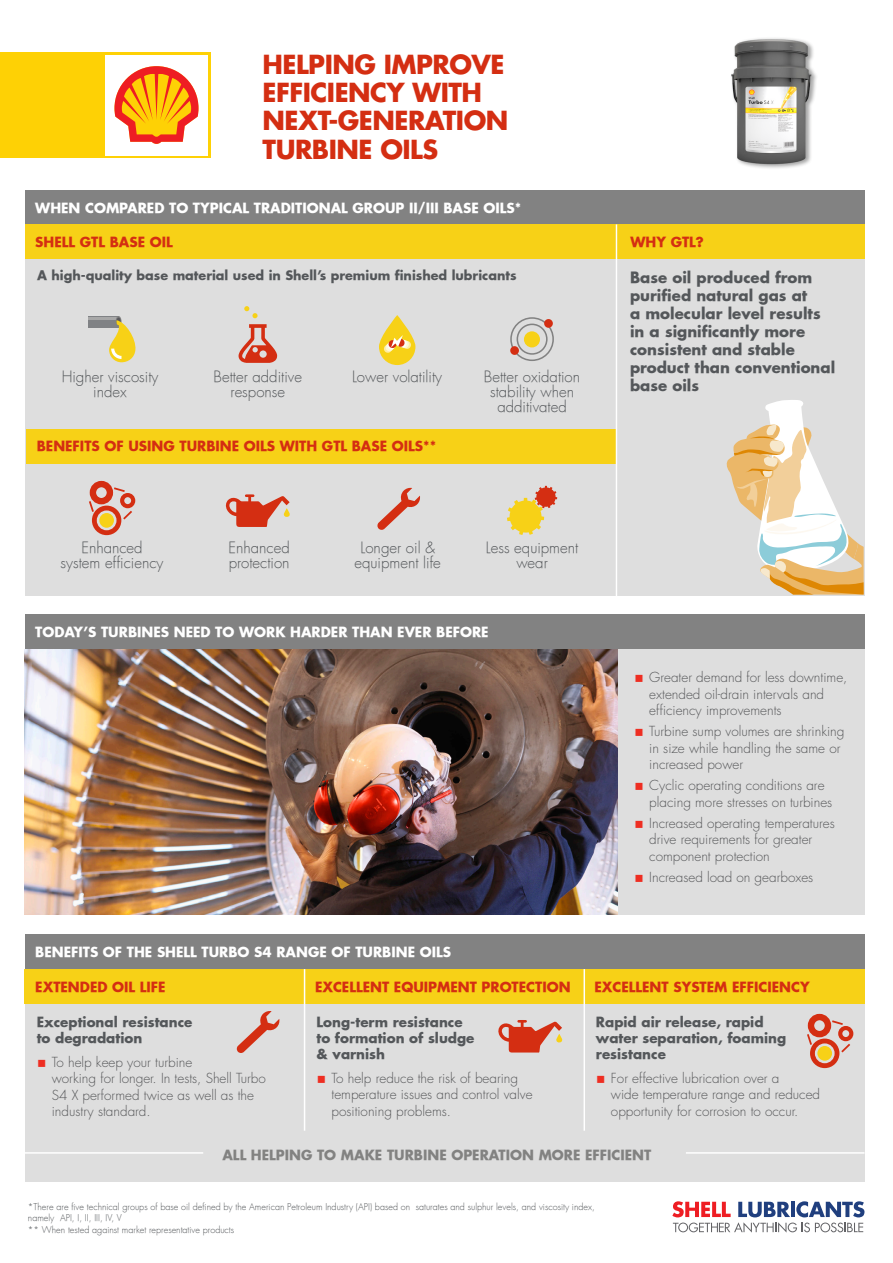
<style>
.page{position:relative;width:893px;height:1263px;background:#fff}
.page>*{position:absolute;margin:0;border:0;box-sizing:border-box;transform-origin:0 0}
.t1{font:700 25.5px/28.3px "Futura Std";letter-spacing:-.02em;color:#d42e12}
.thin_grey_body_text{font:300 15px/15px "Futura";color:#54575a;text-align:center}
.bold_body_text{font:700 15px/18px "Futura";color:#54575a}
.t2{font:300 13.5px/16.5px "Futura Std";color:#57585a}
.grey_box_header{font:700 13.5px "Futura";color:#fff}
.bold_body_text-2{font:700 13.5px/15.8px "Futura";color:#54575a}
.yellow_box_red_text{font:700 13.5px "Futura";color:#d42e12}
.grey_box_header-2{font:700 13.5px "Futura";color:#828281}
.bold_body_text-3{font:700 12.75px "Futura";color:#54575a}
.bold_body_text-4{font:300 9px/11.2px "Futura";color:#54575a}
.s1{color:#ee2e22}
</style>
<div class="page">
<div style="left:25px;top:984px;width:839px;height:198px;background:#dedede"></div>
<div style="left:25px;top:637px;width:839px;height:278px;background:#dedede"></div>
<div style="left:25px;top:259px;width:839px;height:336px;background:#dedede"></div>
<img style="left:25px;top:649px;width:592px;height:266px">
<div style="left:25px;top:190px;width:839px;height:35px;background:#828282"></div>
<img style="left:731px;top:38px;width:85px;height:130px">
<div style="left:25px;top:225px;width:592px;height:34px;background:#f7d117"></div>
<div style="left:617px;top:225px;width:247px;height:34px;background:#f7d117"></div>
<div style="left:26px;top:429px;width:590px;height:34px;background:#f7d117"></div>
<svg style="left:726px;top:400px;width:138px;height:194px"></svg>
<hr style="left:616px;top:224px;width:1px;height:386px;background:#fff">
<svg style="left:89px;top:316px;width:29px;height:11px"></svg>
<hr style="left:89px;top:318px;width:28px;height:2px;background:#a8a8a8">
<svg style="left:109px;top:318px;width:27px;height:44px"></svg>
<svg style="left:510px;top:317px;width:44px;height:44px"></svg>
<div style="left:544px;top:319px;width:9px;height:9px;background:#d42e12;border-radius:50%"></div>
<div style="left:510px;top:346px;width:9px;height:9px;background:#d42e12;border-radius:50%"></div>
<svg style="left:239px;top:324px;width:38px;height:39px"></svg>
<svg style="left:244px;top:306px;width:14px;height:12px"></svg>
<svg style="left:507px;top:486px;width:50px;height:49px"></svg>
<svg style="left:377px;top:487px;width:43px;height:43px"></svg>
<svg style="left:225px;top:494px;width:65px;height:33px"></svg>
<div style="left:92px;top:506px;width:29px;height:29px;border:6px solid #d42e12;border-radius:50%"></div>
<div style="left:98px;top:512px;width:17px;height:17px;background:#f7d117;border-radius:50%"></div>
<div style="left:97px;top:510px;width:20px;height:20px;border:3px solid #dedede;border-radius:50%"></div>
<div style="left:90px;top:481px;width:23px;height:23px;border:6px solid #d42e12;border-radius:50%"></div>
<div style="left:120px;top:493px;width:15px;height:15px;border:4px solid #d42e12;border-radius:50%"></div>
<svg style="left:114px;top:487px;width:11px;height:5px"></svg>
<svg style="left:123px;top:511px;width:9px;height:8px"></svg>
<svg style="left:89px;top:501px;width:5px;height:11px"></svg>
<div style="left:25px;top:615px;width:839px;height:34px;background:#828282"></div>
<div style="left:25px;top:934px;width:839px;height:35px;background:#828282"></div>
<div style="left:25px;top:969px;width:280px;height:34px;background:#f7d117"></div>
<div style="left:304px;top:969px;width:281px;height:34px;background:#f7d117"></div>
<div style="left:584px;top:969px;width:280px;height:34px;background:#f7d117"></div>
<hr style="left:25px;top:1152px;width:178px;height:2px;background:#fff">
<hr style="left:686px;top:1152px;width:178px;height:2px;background:#fff">
<svg style="left:498px;top:1020px;width:64px;height:32px"></svg>
<div style="left:810px;top:1038px;width:29px;height:30px;border:6px solid #d42e12;border-radius:50%"></div>
<div style="left:816px;top:1045px;width:17px;height:17px;background:#f7d117;border-radius:50%"></div>
<div style="left:815px;top:1043px;width:20px;height:20px;border:3px solid #dedede;border-radius:50%"></div>
<div style="left:808px;top:1014px;width:23px;height:23px;border:6px solid #d42e12;border-radius:50%"></div>
<div style="left:838px;top:1026px;width:15px;height:15px;border:4px solid #d42e12;border-radius:50%"></div>
<svg style="left:832px;top:1020px;width:11px;height:5px"></svg>
<svg style="left:841px;top:1044px;width:9px;height:8px"></svg>
<svg style="left:807px;top:1034px;width:5px;height:11px"></svg>
<hr style="left:304px;top:969px;width:1px;height:162px;background:#fff">
<hr style="left:584px;top:969px;width:1px;height:162px;background:#fff">
<svg style="left:236px;top:1011px;width:44px;height:42px"></svg>
<svg style="left:379px;top:315px;width:36px;height:50px"></svg>
<svg style="left:383px;top:335px;width:28px;height:18px"></svg>
<div style="left:0;top:53px;width:210px;height:105px;background:#fed105"></div>
<div style="left:105px;top:55px;width:103px;height:100px;background:#fff"></div>
<svg style="left:114px;top:66px;width:85px;height:78px"></svg>
<svg style="left:672px;top:1201px;width:192px;height:31px"></svg>
<p class="t1" style="left:263px;top:50px;width:247px">HELPING IMPROVE<br>EFFICIENCY WITH<br>NEXT-GENERATION<br>TURBINE OILS</p>
<p class="grey_box_header" style="left:35px;top:199px;width:488px">WHEN COMPARED TO TYPICAL TRADITIONAL GROUP II/III BASE OILS*</p>
<p class="yellow_box_red_text" style="left:35px;top:233px;width:139px">SHELL GTL BASE OIL</p>
<p class="yellow_box_red_text" style="left:630px;top:233px;width:75px">WHY GTL?</p>
<p class="bold_body_text-3" style="left:37px;top:267px;width:481px">A high-quality base material used in Shell’s premium finished lubricants</p>
<p class="thin_grey_body_text" style="left:62px;top:369px;width:98px">Higher viscosity index</p>
<p class="thin_grey_body_text" style="left:214px;top:369px;width:90px">Better additive</p>
<p class="thin_grey_body_text" style="left:352px;top:369px;width:92px">Lower volatility</p>
<p class="thin_grey_body_text" style="left:230px;top:384px;width:56px">response</p>
<p class="yellow_box_red_text" style="left:37px;top:437px;width:401px">BENEFITS OF USING TURBINE OILS WITH GTL BASE OILS**</p>
<p class="thin_grey_body_text" style="left:61px;top:540px;width:104px">Enhanced system efficiency</p>
<p class="thin_grey_body_text" style="left:354px;top:540px;width:88px">Longer oil &amp; equipment life</p>
<p class="thin_grey_body_text" style="left:229px;top:540px;width:63px;text-align:left">Enhanced protection</p>
<p class="thin_grey_body_text" style="left:484px;top:369px;width:98px">Better oxidation stability when additivated</p>
<p class="thin_grey_body_text" style="left:486px;top:540px;width:94px">Less equipment wear</p>
<p class="grey_box_header" style="left:35px;top:623px;width:455px">TODAY’S TURBINES NEED TO WORK HARDER THAN EVER BEFORE</p>
<p class="bold_body_text" style="left:630px;top:268px;width:207px">Base oil produced from purified natural gas at<br>a molecular level results in a significantly more consistent and stable product than conventional base oils</p>
<p class="t2" style="left:649px;top:670px;width:200px;text-indent:-15px"><span class="s1">○</span> Greater demand for less downtime, extended oil-drain intervals and efficiency improvements</p>
<p class="t2" style="left:649px;top:724px;width:197px;text-indent:-15px"><span class="s1">○</span> Turbine sump volumes are shrinking in size while handling the same or increased power</p>
<p class="t2" style="left:649px;top:778px;width:185px;text-indent:-15px"><span class="s1">○</span> Cyclic operating conditions are placing more stresses on turbines</p>
<p class="t2" style="left:649px;top:815px;width:187px;text-indent:-15px"><span class="s1">○</span> Increased operating temperatures drive requirements for greater component protection</p>
<p class="t2" style="left:634px;top:869px;width:181px"><span class="s1">○</span> Increased load on gearboxes</p>
<p class="grey_box_header" style="left:35px;top:943px;width:417px">BENEFITS OF THE SHELL TURBO S4 RANGE OF TURBINE OILS</p>
<p class="yellow_box_red_text" style="left:35px;top:977px;width:132px">EXTENDED OIL LIFE</p>
<p class="bold_body_text-2" style="left:37px;top:1014px;width:157px">Exceptional resistance to degradation</p>
<p class="t2" style="left:52px;top:1054px;width:216px;text-indent:-15px"><span class="s1">○</span> To help keep your turbine<br>working for longer. In tests, Shell Turbo<br>S4 X performed twice as well as the industry standard.</p>
<p class="yellow_box_red_text" style="left:315px;top:977px;width:257px">EXCELLENT EQUIPMENT PROTECTION</p>
<p class="bold_body_text-2" style="left:316px;top:1014px;width:159px">Long-term resistance to formation of sludge &amp; varnish</p>
<p class="t2" style="left:331px;top:1070px;width:203px;text-indent:-15px"><span class="s1">○</span> To help reduce the risk of bearing temperature issues and control valve positioning problems.</p>
<p class="yellow_box_red_text" style="left:594px;top:977px;width:217px">EXCELLENT SYSTEM EFFICIENCY</p>
<p class="bold_body_text-2" style="left:596px;top:1014px;width:192px">Rapid air release, rapid water separation, foaming resistance</p>
<p class="t2" style="left:611px;top:1070px;width:211px;text-indent:-15px"><span class="s1">○</span> For effective lubrication over a<br>wide temperature range and reduced opportunity for corrosion to occur.</p>
<p class="grey_box_header-2" style="left:222px;top:1146px;width:430px">ALL HELPING TO MAKE TURBINE OPERATION MORE EFFICIENT</p>
<p class="bold_body_text-4" style="left:28px;top:1201px;width:568px">*There are five technical groups of base oil defined by the American Petroleum Industry (API) based on saturates and sulphur levels, and viscosity index, namely API, I, II, III, IV, V</p>
<p class="bold_body_text-4" style="left:28px;top:1224px;width:208px">** When tested against market representative products</p>
</div>
